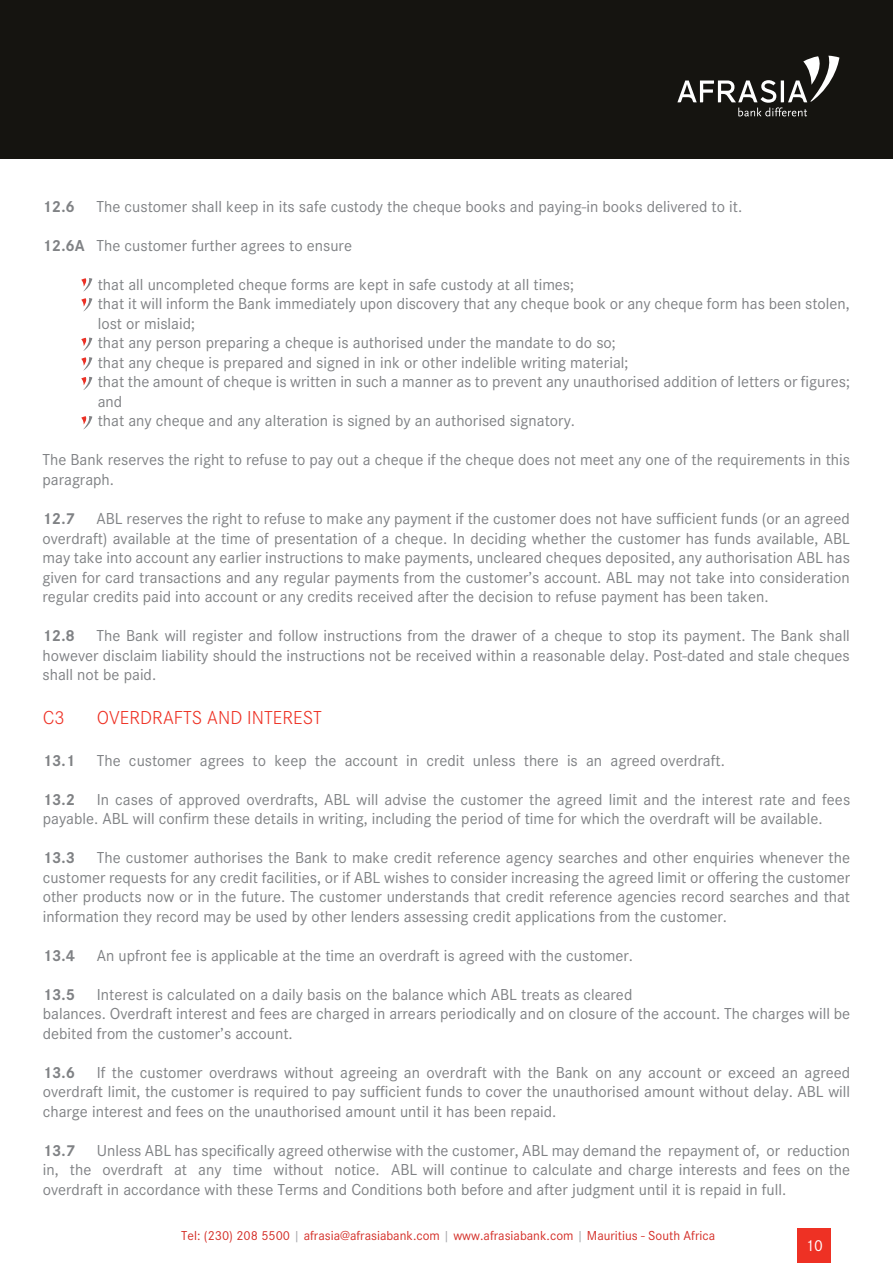
<style>
.page{position:relative;width:893px;height:1263px;background:#fff}
.page>*{position:absolute;margin:0;border:0;box-sizing:border-box;transform-origin:0 0}
.t1{font:300 19.5px "Corporate S";color:#ee3124}
.t2{font:16.5px/19.5px "Corporate S";color:#808285;text-align:justify}
.t3{font:700 16.5px "Corporate S";color:#808285}
.t4{font:16.5px "Corporate S";color:#fff}
.t5{font:13.5px "Corporate S";color:#d42e27}
.s1{font-weight:700}
.s2{color:#a6a8ab}
</style>
<div class="page">
<div style="left:797px;top:1229px;width:34px;height:34px;background:#ee3124"></div>
<div style="left:0;top:0;width:893px;height:159px;background:#151410"></div>
<svg style="left:677px;top:56px;width:162px;height:60px"></svg>
<svg style="left:81px;top:278px;width:11px;height:13px"></svg>
<svg style="left:81px;top:298px;width:11px;height:13px"></svg>
<svg style="left:81px;top:338px;width:11px;height:13px"></svg>
<svg style="left:81px;top:357px;width:11px;height:13px"></svg>
<svg style="left:81px;top:377px;width:11px;height:13px"></svg>
<svg style="left:81px;top:416px;width:11px;height:13px"></svg>
<p class="t3" style="left:43px;top:197px;width:34px">12.6</p>
<p class="t2" style="left:97px;top:197px;width:647px">The customer shall keep in its safe custody the cheque books and paying-in books delivered to it.</p>
<p class="t2" style="left:43px;top:236px;width:311px"><span class="s1">12.6A</span> The customer further agrees to ensure</p>
<p class="t2" style="left:98px;top:275px;width:754px;text-align:left">that all uncompleted cheque forms are kept in safe custody at all times;<br>that it will inform the Bank immediately upon discovery that any cheque book or any cheque form has been stolen, lost or mislaid;<br>that any person preparing a cheque is authorised under the mandate to do so;<br>that any cheque is prepared and signed in ink or other indelible writing material;<br>that the amount of cheque is written in such a manner as to prevent any unauthorised addition of letters or figures; and<br>that any cheque and any alteration is signed by an authorised signatory.</p>
<p class="t2" style="left:43px;top:450px;width:809px">The Bank reserves the right to refuse to pay out a cheque if the cheque does not meet any one of the requirements in this paragraph.</p>
<p class="t3" style="left:43px;top:509px;width:34px">12.7</p>
<p class="t2" style="left:43px;top:509px;width:809px;text-indent:54px">ABL reserves the right to refuse to make any payment if the customer does not have sufficient funds (or an agreed overdraft) available at the time of presentation of a cheque. In deciding whether the customer has funds available, ABL may take into account any earlier instructions to make payments, uncleared cheques deposited, any authorisation ABL has given for card transactions and any regular payments from the customer’s account. ABL may not take into consideration regular credits paid into account or any credits received after the decision to refuse payment has been taken.</p>
<p class="t3" style="left:43px;top:626px;width:34px">12.8</p>
<p class="t2" style="left:43px;top:626px;width:809px;text-indent:54px">The Bank will register and follow instructions from the drawer of a cheque to stop its payment. The Bank shall however disclaim liability should the instructions not be received within a reasonable delay. Post-dated and stale cheques shall not be paid.</p>
<p class="t1" style="left:43px;top:706px;width:23px">C3</p>
<p class="t1" style="left:97px;top:706px;width:227px">OVERDRAFTS AND INTEREST</p>
<p class="t3" style="left:43px;top:751px;width:34px">13.1</p>
<p class="t2" style="left:97px;top:750px;width:630px">The customer agrees to keep the account in credit unless there is an agreed overdraft.</p>
<p class="t3" style="left:43px;top:790px;width:34px">13.2</p>
<p class="t2" style="left:43px;top:789px;width:809px;text-indent:54px">In cases of approved overdrafts, ABL will advise the customer the agreed limit and the interest rate and fees payable. ABL will confirm these details in writing, including the period of time for which the overdraft will be available.</p>
<p class="t3" style="left:43px;top:848px;width:34px">13.3</p>
<p class="t2" style="left:43px;top:848px;width:809px;text-indent:54px">The customer authorises the Bank to make credit reference agency searches and other enquiries whenever the customer requests for any credit facilities, or if ABL wishes to consider increasing the agreed limit or offering the customer other products now or in the future. The customer understands that credit reference agencies record searches and that information they record may be used by other lenders assessing credit applications from the customer.</p>
<p class="t3" style="left:43px;top:946px;width:34px">13.4</p>
<p class="t2" style="left:97px;top:945px;width:538px">An upfront fee is applicable at the time an overdraft is agreed with the customer.</p>
<p class="t3" style="left:43px;top:985px;width:34px">13.5</p>
<p class="t2" style="left:43px;top:984px;width:809px;text-align:left;text-indent:54px">Interest is calculated on a daily basis on the balance which ABL treats as cleared<br>balances. Overdraft interest and fees are charged in arrears periodically and on closure of the account. The charges will be debited from the customer’s account.</p>
<p class="t3" style="left:43px;top:1063px;width:34px">13.6</p>
<p class="t2" style="left:43px;top:1062px;width:809px;text-indent:54px">If the customer overdraws without agreeing an overdraft with the Bank on any account or exceed an agreed overdraft limit, the customer is required to pay sufficient funds to cover the unauthorised amount without delay. ABL will charge interest and fees on the unauthorised amount until it has been repaid.</p>
<p class="t3" style="left:43px;top:1141px;width:34px">13.7</p>
<p class="t2" style="left:43px;top:1140px;width:809px;text-indent:54px">Unless ABL has specifically agreed otherwise with the customer, ABL may demand the repayment of, or reduction in, the overdraft at any time without notice. ABL will continue to calculate and charge interests and fees on the overdraft in accordance with these Terms and Conditions both before and after judgment until it is repaid in full.</p>
<p class="t5" style="left:181px;top:1228px;width:535px">Tel: (230) 208 5500 <span class="s2">|</span> afrasia@afrasiabank.com <span class="s2">|</span> www.afrasiabank.com <span class="s2">|</span> Mauritius - South Africa</p>
<p class="t4" style="left:805px;top:1236px;width:19px">10</p>
</div>
